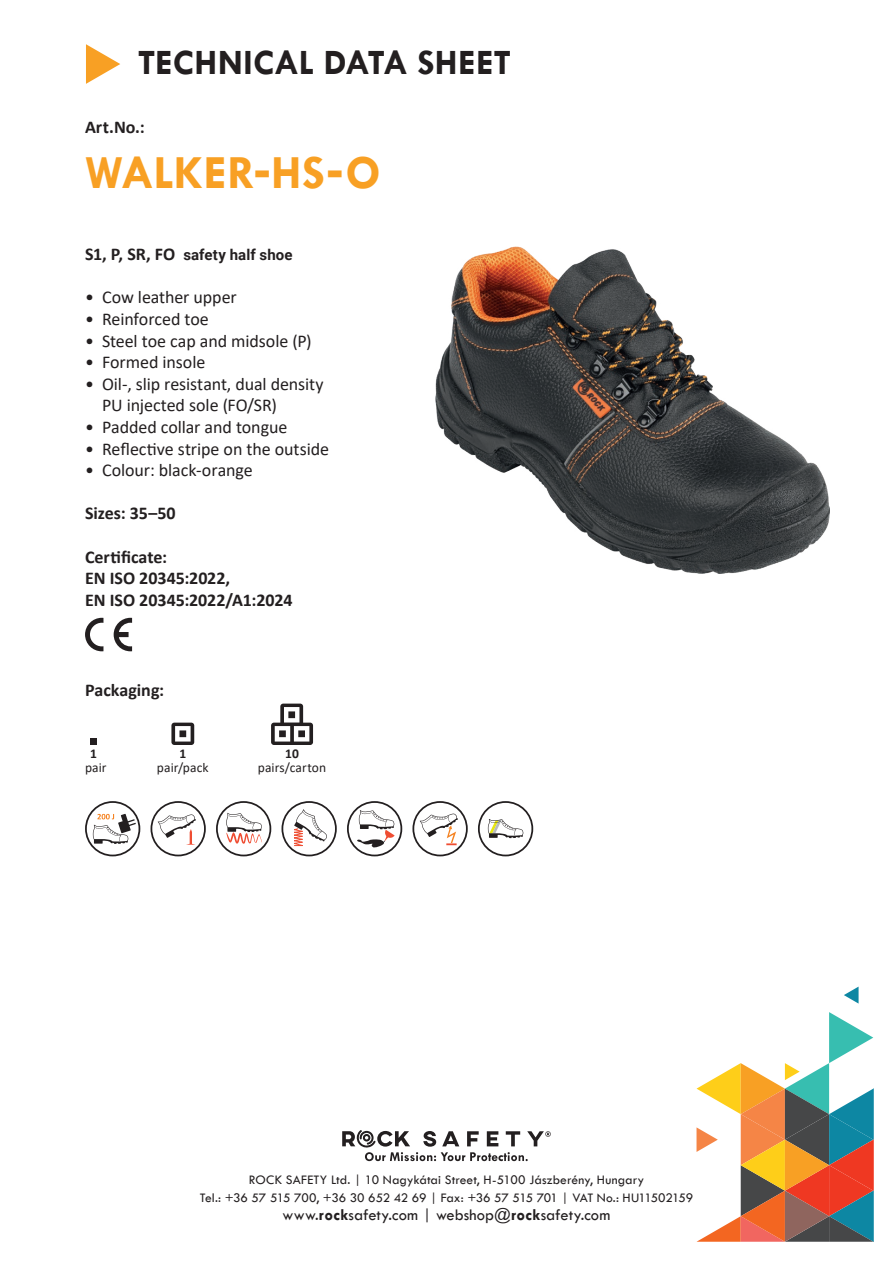
<style>
.page{position:relative;width:893px;height:1263px;background:#fff}
.page>*{position:absolute;margin:0;border:0;box-sizing:border-box;transform-origin:0 0}
.t1{font:700 48px "Tw Cen";letter-spacing:-.01em;color:#f8a024}
.t2{font:700 36px "Tw Cen";letter-spacing:.005em;color:#231f20}
.t3{font:18px/21.6px "Calibri";letter-spacing:-.005em;color:#231f20}
.t4{font:700 18px/21.6px "Calibri";color:#231f20}
.t5{font:16.5px "Tw Cen";color:#231f20}
.t6{font:700 15px "Roboto";letter-spacing:.005em;color:#231f20}
.t7{font:13.5px/18px "Tw Cen";color:#231f20;text-align:center}
.t8{font:13.5px "Calibri";letter-spacing:.005em;color:#231f20}
.t9{font:700 13.5px "Calibri";color:#231f20}
.s1{font-family:"Calibri";font-size:18px}
.s2{font-weight:700}
</style>
<div class="page">
<svg style="left:844px;top:987px;width:14px;height:16px"></svg>
<svg style="left:696px;top:1012px;width:177px;height:230px"></svg>
<svg style="left:342px;top:1130px;width:209px;height:31px"></svg>
<svg style="left:86px;top:44px;width:34px;height:40px"></svg>
<img style="left:436px;top:247px;width:393px;height:326px">
<svg style="left:85px;top:618px;width:47px;height:33px"></svg>
<div style="left:90px;top:738px;width:7px;height:7px;background:#231f20"></div>
<svg style="left:171px;top:723px;width:23px;height:22px"></svg>
<svg style="left:271px;top:704px;width:42px;height:41px"></svg>
<svg style="left:281px;top:801px;width:56px;height:55px"></svg>
<svg style="left:347px;top:801px;width:55px;height:55px"></svg>
<svg style="left:412px;top:801px;width:56px;height:55px"></svg>
<svg style="left:151px;top:801px;width:55px;height:55px"></svg>
<svg style="left:85px;top:801px;width:55px;height:55px"></svg>
<svg style="left:216px;top:801px;width:55px;height:55px"></svg>
<svg style="left:478px;top:801px;width:55px;height:55px"></svg>
<h2 class="t2" style="left:138px;top:41px;width:374px">TECHNICAL DATA SHEET</h2>
<p class="t4" style="left:85px;top:116px;width:61px">Art.No.:</p>
<h1 class="t1" style="left:85px;top:144px;width:298px">WALKER-HS-O</h1>
<p class="t6" style="left:85px;top:244px;width:209px"><span class="s1">S1, P, SR, FO</span> safety half shoe</p>
<p class="t3" style="left:85px;top:286px;width:153px">• Cow leather upper</p>
<p class="t3" style="left:85px;top:308px;width:125px">• Reinforced toe</p>
<p class="t3" style="left:85px;top:329px;width:228px">• Steel toe cap and midsole (P)</p>
<p class="t3" style="left:85px;top:351px;width:122px">• Formed insole</p>
<p class="t3" style="left:102px;top:372px;width:223px;text-indent:-17px">• Oil-, slip resistant, dual density<br>PU injected sole (FO/SR)</p>
<p class="t3" style="left:85px;top:416px;width:204px">• Padded collar and tongue</p>
<p class="t3" style="left:85px;top:437px;width:246px">• Reflective stripe on the outside</p>
<p class="t3" style="left:85px;top:459px;width:169px">• Colour: black-orange</p>
<p class="t4" style="left:85px;top:502px;width:92px">Sizes: 35–50</p>
<p class="t4" style="left:85px;top:546px;width:209px">Certificate:<br>EN ISO 20345:2022,<br>EN ISO 20345:2022/A1:2024</p>
<p class="t4" style="left:85px;top:679px;width:81px">Packaging:</p>
<p class="t9" style="left:90px;top:744px;width:8px">1</p>
<p class="t9" style="left:179px;top:744px;width:8px">1</p>
<p class="t9" style="left:285px;top:744px;width:15px">10</p>
<p class="t8" style="left:85px;top:758px;width:23px">pair</p>
<p class="t8" style="left:157px;top:758px;width:53px">pair/pack</p>
<p class="t8" style="left:258px;top:758px;width:70px">pairs/carton</p>
<p class="t7" style="left:200px;top:1171px;width:495px">ROCK SAFETY Ltd. | 10 Nagykátai Street, H-5100 Jászberény, Hungary<br>Tel.: +36 57 515 700, +36 30 652 42 69 | Fax: +36 57 515 701 | VAT No.: HU11502159</p>
<p class="t5" style="left:283px;top:1205px;width:329px">www.<span class="s2">rock</span>safety.com | webshop@<span class="s2">rock</span>safety.com</p>
</div>
